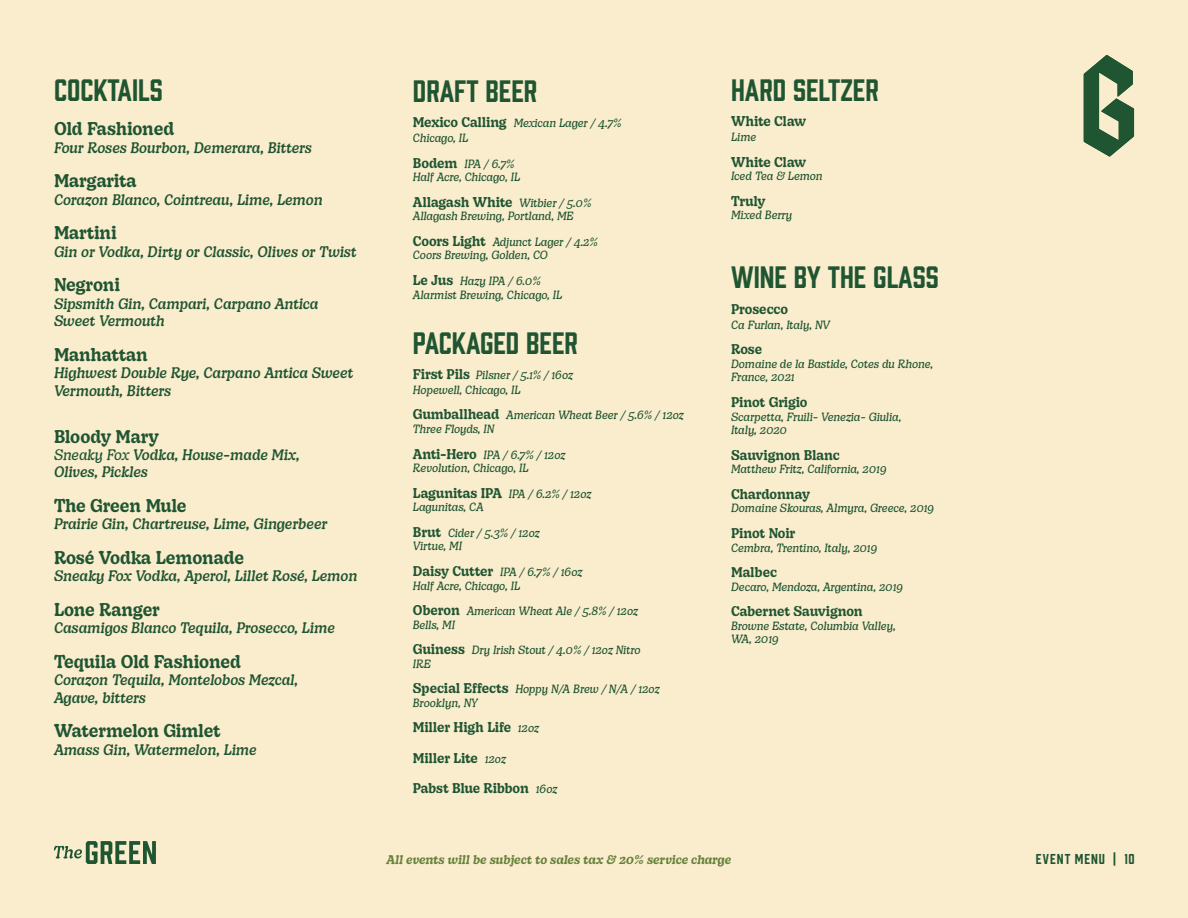
<style>
.page{position:relative;width:1188px;height:918px;background:#f9edcd}
.page>*{position:absolute;margin:0;border:0;box-sizing:border-box;transform-origin:0 0}
.t1{font:28.5px "Prohibition";color:#205532}
.t2{font:500 17.55px "Decoy";letter-spacing:-.015em;color:#205532}
.t3{font:italic 14.55px/17.4px "Decoy";letter-spacing:-.01em;color:#205532}
.t4{font:500 13.5px "Decoy";letter-spacing:-.015em;color:#205532}
.t5{font:13.2px "Prohibition";letter-spacing:.07em;color:#205532}
.t6{font:italic 500 12px "Decoy";letter-spacing:-.01em;color:#67813b}
.t7{font:italic 300 11.4px/13.6px "Decoy";letter-spacing:-.015em;color:#205532}
.s1{font-weight:300}
.s2{font-weight:500;font-style:normal;font-size:13.5px}
.s3{font-weight:300;font-style:italic;font-size:11.4px}
</style>
<div class="page">
<svg style="left:54px;top:841px;width:102px;height:23px"></svg>
<svg style="left:1084px;top:55px;width:50px;height:102px"></svg>
<h1 class="t1" style="left:54px;top:70px;width:110px">COCKTAILS</h1>
<h2 class="t2" style="left:54px;top:115px;width:122px">Old Fashioned</h2>
<p class="t3" style="left:54px;top:138px;width:259px">Four Roses Bourbon, Demerara, Bitters</p>
<h2 class="t2" style="left:54px;top:167px;width:84px">Margarita</h2>
<p class="t3" style="left:54px;top:190px;width:270px">Corazon Blanco, Cointreau, Lime, Lemon</p>
<h2 class="t2" style="left:54px;top:219px;width:64px">Martini</h2>
<p class="t3" style="left:54px;top:242px;width:304px">Gin or Vodka, Dirty or Classic, Olives or Twist</p>
<h2 class="t2" style="left:54px;top:271px;width:68px">Negroni</h2>
<p class="t3" style="left:54px;top:294px;width:266px">Sipsmith Gin, Campari, Carpano Antica<br>Sweet Vermouth</p>
<h2 class="t2" style="left:54px;top:341px;width:95px">Manhattan</h2>
<p class="t3" style="left:54px;top:363px;width:301px">Highwest Double Rye, Carpano Antica Sweet<br>Vermouth, Bitters</p>
<h2 class="t2" style="left:54px;top:423px;width:106px">Bloody Mary</h2>
<p class="t3" style="left:54px;top:445px;width:247px"><span class="s1">Sneaky Fox</span> Vodka, House-made Mix,<br>Olives, Pickles</p>
<h2 class="t2" style="left:54px;top:492px;width:134px">The Green Mule</h2>
<p class="t3" style="left:54px;top:515px;width:275px">Prairie Gin, Chartreuse, Lime, Gingerbeer</p>
<h2 class="t2" style="left:54px;top:544px;width:192px">Rosé Vodka Lemonade</h2>
<p class="t3" style="left:54px;top:567px;width:305px">Sneaky Fox Vodka, Aperol, Lillet Rosé, Lemon</p>
<h2 class="t2" style="left:54px;top:596px;width:107px">Lone Ranger</h2>
<p class="t3" style="left:54px;top:619px;width:282px">Casamigos Blanco Tequila, Prosecco, Lime</p>
<h2 class="t2" style="left:54px;top:648px;width:188px">Tequila Old Fashioned</h2>
<p class="t3" style="left:54px;top:671px;width:246px">Corazon Tequila, Montelobos Mezcal,<br>Agave, bitters</p>
<h2 class="t2" style="left:54px;top:717px;width:168px">Watermelon Gimlet</h2>
<p class="t3" style="left:54px;top:740px;width:204px">Amass Gin, Watermelon, Lime</p>
<h1 class="t1" style="left:413px;top:71px;width:126px">DRAFT BEER</h1>
<p class="t7" style="left:413px;top:115px;width:210px;line-height:14.9px"><span class="s2">Mexico Calling</span> Mexican Lager / 4.7%<br>Chicago, IL</p>
<p class="t7" style="left:413px;top:156px;width:109px"><span class="s2">Bodem</span> IPA / 6.7%<br>Half Acre, Chicago, IL</p>
<p class="t4" style="left:413px;top:191px;width:180px">Allagash White <span class="s3">Witbier / 5.0%</span></p>
<p class="t7" style="left:413px;top:209px;width:162px">Allagash Brewing, Portland, ME</p>
<p class="t7" style="left:413px;top:234px;width:187px"><span class="s2">Coors Light</span> Adjunct Lager / 4.2%<br>Coors Brewing, Golden, CO</p>
<p class="t7" style="left:413px;top:273px;width:151px"><span class="s2">Le Jus</span> Hazy IPA / 6.0%<br>Alarmist Brewing, Chicago, IL</p>
<h1 class="t1" style="left:413px;top:323px;width:167px">PACKAGED BEER</h1>
<p class="t7" style="left:413px;top:367px;width:162px;line-height:14.9px"><span class="s2">First Pils</span> Pilsner / 5.1% / 16oz<br>Hopewell, Chicago, IL</p>
<p class="t7" style="left:413px;top:408px;width:272px"><span class="s2">Gumballhead</span> American Wheat Beer / 5.6% / 12oz<br>Three Floyds, IN</p>
<p class="t7" style="left:413px;top:447px;width:154px"><span class="s2">Anti-Hero</span> IPA / 6.7% / 12oz<br>Revolution, Chicago, IL</p>
<p class="t7" style="left:413px;top:486px;width:180px"><span class="s2">Lagunitas IPA</span> IPA / 6.2% / 12oz<br>Lagunitas, CA</p>
<p class="t7" style="left:413px;top:525px;width:128px"><span class="s2">Brut</span> Cider / 5.3% / 12oz<br>Virtue, MI</p>
<p class="t7" style="left:413px;top:564px;width:171px"><span class="s2">Daisy Cutter</span> IPA / 6.7% / 16oz<br>Half Acre, Chicago, IL</p>
<p class="t7" style="left:413px;top:603px;width:227px"><span class="s2">Oberon</span> American Wheat Ale / 5.8% / 12oz<br>Bells, MI</p>
<p class="t7" style="left:413px;top:643px;width:229px"><span class="s2">Guiness</span> Dry Irish Stout / 4.0% / 12oz Nitro<br>IRE</p>
<p class="t7" style="left:413px;top:682px;width:248px"><span class="s2">Special Effects</span> Hoppy N/A Brew / N/A / 12oz<br>Brooklyn, NY</p>
<p class="t4" style="left:413px;top:717px;width:128px">Miller High Life <span class="s3">12oz</span></p>
<p class="t4" style="left:413px;top:747px;width:95px">Miller Lite <span class="s3">12oz</span></p>
<p class="t4" style="left:413px;top:777px;width:146px">Pabst Blue Ribbon <span class="s3">16oz</span></p>
<h1 class="t1" style="left:731px;top:70px;width:149px">HARD SELTZER</h1>
<p class="t4" style="left:731px;top:111px;width:77px">White Claw</p>
<p class="t7" style="left:731px;top:130px;width:27px">Lime</p>
<p class="t4" style="left:731px;top:151px;width:77px">White Claw</p>
<p class="t7" style="left:731px;top:169px;width:93px">Iced Tea &amp; Lemon</p>
<p class="t4" style="left:731px;top:190px;width:36px">Truly</p>
<p class="t7" style="left:731px;top:208px;width:63px">Mixed Berry</p>
<h1 class="t1" style="left:731px;top:258px;width:209px">WINE BY THE GLASS</h1>
<p class="t4" style="left:731px;top:298px;width:59px">Prosecco</p>
<p class="t7" style="left:731px;top:317px;width:100px">Ca Furlan, Italy, NV</p>
<p class="t4" style="left:731px;top:339px;width:32px">Rose</p>
<p class="t7" style="left:731px;top:356px;width:204px">Domaine de la Bastide, Cotes du Rhone,<br>France, 2021</p>
<p class="t4" style="left:731px;top:392px;width:78px">Pinot Grigio</p>
<p class="t7" style="left:731px;top:409px;width:172px">Scarpetta, Fruili- Venezia- Giulia,<br>Italy, 2020</p>
<p class="t4" style="left:731px;top:444px;width:110px">Sauvignon Blanc</p>
<p class="t7" style="left:731px;top:462px;width:157px">Matthew Fritz, California, 2019</p>
<p class="t4" style="left:731px;top:483px;width:80px">Chardonnay</p>
<p class="t7" style="left:731px;top:501px;width:205px">Domaine Skouras, Almyra, Greece, 2019</p>
<p class="t4" style="left:731px;top:523px;width:66px">Pinot Noir</p>
<p class="t7" style="left:731px;top:540px;width:148px">Cembra, Trentino, Italy, 2019</p>
<p class="t4" style="left:731px;top:562px;width:47px">Malbec</p>
<p class="t7" style="left:731px;top:579px;width:174px">Decaro, Mendoza, Argentina, 2019</p>
<p class="t4" style="left:731px;top:601px;width:133px">Cabernet Sauvignon</p>
<p class="t7" style="left:731px;top:618px;width:166px">Browne Estate, Columbia Valley,<br>WA, 2019</p>
<p class="t6" style="left:387px;top:851px;width:346px">All events will be subject to sales tax &amp; 20% service charge</p>
<p class="t5" style="left:1036px;top:850px;width:100px">EVENT MENU | 10</p>
</div>
